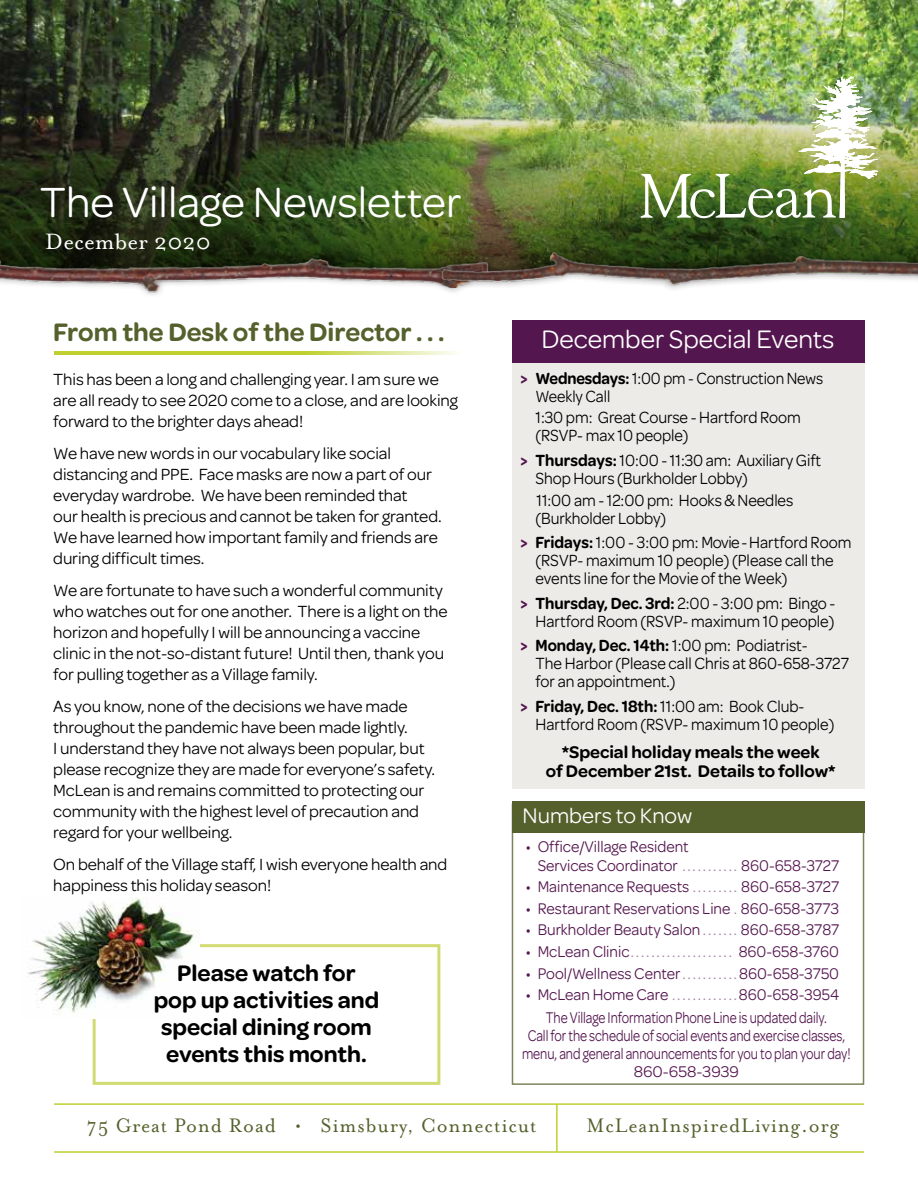
<style>
.page{position:relative;width:918px;height:1188px;background:#fff}
.page>*{position:absolute;margin:0;border:0;box-sizing:border-box;transform-origin:0 0}
.t1{font:45px "Omnes";color:#fff}
.t2{font:600 27px "Omnes";color:#54612c}
.t3{font:27px "Omnes";color:#fff}
.t4{font:25.5px "Mrs Eaves OT";color:#fff}
.t5{font:600 24px/27px "Omnes";color:#000;text-align:center}
.t6{font:22.5px "Mrs Eaves OT";letter-spacing:.04em;color:#54612c}
.t7{font:22.5px "Omnes";color:#fff}
.t8{font:600 18px/19.5px "Omnes";color:#000;text-align:center}
.t9{font:17.25px/21px "Omnes";letter-spacing:-.005em;color:#000}
.t10{font:17.25px/18px "Omnes";letter-spacing:-.005em;color:#000;scale:.93 1}
.t11{font:17.25px/18px "Omnes";letter-spacing:-.005em;color:#000;scale:.91 1}
.t12{font:16.5px/18.3px "Omnes";color:#54164f;scale:.95 1}
.t13{font:16.5px/18px "Omnes";color:#54164f;text-align:center;scale:.8 1}
.s1{font-weight:600;color:#54164f}
.s2{font-weight:600}
.s3{color:#aa8aa7}
</style>
<div class="page">
<img style="left:0;top:0;width:918px;height:88px">
<img style="left:0;top:88px;width:918px;height:157px">
<img style="left:0;top:239px;width:538px;height:56px">
<div style="left:433px;top:245px;width:485px;height:48px;background:#fff"></div>
<img style="left:399px;top:245px;width:519px;height:44px">
<img style="left:641px;top:76px;width:239px;height:142px">
<svg style="left:54px;top:351px;width:402px;height:4px;background:#cad854"></svg>
<hr style="left:54px;top:1103px;width:810px;height:2px;background:#bfd030">
<hr style="left:54px;top:1151px;width:810px;height:2px;background:#bfd030">
<hr style="left:556px;top:1104px;width:2px;height:48px;background:#bfd030">
<div style="left:512px;top:363px;width:352px;height:425px;background:#edebe8"></div>
<div style="left:512px;top:320px;width:352px;height:42px;background:#54164f"></div>
<div style="left:512px;top:803px;width:352px;height:282px;border:2px solid #7c8359"></div>
<div style="left:512px;top:801px;width:352px;height:32px;background:#54612c"></div>
<div style="left:93px;top:944px;width:347px;height:141px;border:3px solid #d1db72"></div>
<img style="left:27px;top:897px;width:172px;height:121px">
<h1 class="t1" style="left:40px;top:177px;width:423px">The Village Newsletter</h1>
<h3 class="t4" style="left:45px;top:227px;width:167px">December 2020</h3>
<h2 class="t2" style="left:53px;top:317px;width:393px">From the Desk of the Director . . .</h2>
<p class="t9" style="left:53px;top:369px;width:406px">This has been a long and challenging year. I am sure we are all ready to see 2020 come to a close, and are looking forward to the brighter days ahead!</p>
<p class="t9" style="left:53px;top:443px;width:390px">We have new words in our vocabulary like social distancing and PPE. Face masks are now a part of our everyday wardrobe. We have been reminded that<br>our health is precious and cannot be taken for granted.<br>We have learned how important family and friends are during difficult times.</p>
<p class="t9" style="left:53px;top:580px;width:396px">We are fortunate to have such a wonderful community who watches out for one another. There is a light on the horizon and hopefully I will be announcing a vaccine clinic in the not-so-distant future! Until then, thank you for pulling together as a Village family.</p>
<p class="t9" style="left:53px;top:696px;width:383px">As you know, none of the decisions we have made throughout the pandemic have been made lightly.<br>I understand they have not always been popular, but please recognize they are made for everyone’s safety.<br>McLean is and remains committed to protecting our community with the highest level of precaution and regard for your wellbeing.</p>
<p class="t9" style="left:53px;top:853px;width:396px">On behalf of the Village staff, I wish everyone health and happiness this holiday season!</p>
<h3 class="t5" style="left:154px;top:960px;width:227px">Please watch for pop up activities and special dining room events this month.</h3>
<h2 class="t3" style="left:542px;top:324px;width:294px">December Special Events</h2>
<p class="t11" style="left:536px;top:369px;width:318px;text-indent:-15px"><span class="s1">&gt;</span> <span class="s2">Wednesdays:</span> 1:00 pm - Construction News<br>Weekly Call</p>
<p class="t10" style="left:536px;top:409px;width:287px">1:30 pm: Great Course - Hartford Room (RSVP- max 10 people)</p>
<p class="t10" style="left:536px;top:451px;width:309px;text-indent:-15px"><span class="s1">&gt;</span> <span class="s2">Thursdays:</span> 10:00 - 11:30 am: Auxiliary Gift<br>Shop Hours (Burkholder Lobby)</p>
<p class="t10" style="left:536px;top:491px;width:279px">11:00 am - 12:00 pm: Hooks &amp; Needles (Burkholder Lobby)</p>
<p class="t10" style="left:536px;top:533px;width:341px;text-indent:-15px"><span class="s1">&gt;</span> <span class="s2">Fridays:</span> 1:00 - 3:00 pm: Movie - Hartford Room (RSVP- maximum 10 people) (Please call the events line for the Movie of the Week)</p>
<p class="t10" style="left:521px;top:594px;width:340px;text-align:right"><span class="s1">&gt;</span> <span class="s2">Thursday, Dec. 3rd:</span> 2:00 - 3:00 pm: Bingo -<br>Hartford Room (RSVP- maximum 10 people)</p>
<p class="t10" style="left:536px;top:636px;width:339px;text-indent:-15px"><span class="s1">&gt;</span> <span class="s2">Monday, Dec. 14th:</span> 1:00 pm: Podiatrist-<br>The Harbor (Please call Chris at 860-658-3727 for an appointment.)</p>
<p class="t10" style="left:536px;top:697px;width:323px;text-indent:-15px"><span class="s1">&gt;</span> <span class="s2">Friday, Dec. 18th:</span> 11:00 am: Book Club-<br>Hartford Room (RSVP- maximum 10 people)</p>
<p class="t8" style="left:546px;top:742px;width:291px">*Special holiday meals the week<br>of December 21st. Details to follow*</p>
<h3 class="t7" style="left:523px;top:803px;width:171px">Numbers to Know</h3>
<p class="t12" style="left:538px;top:838px;width:319px;text-indent:-12px">• Office/Village Resident<br>Services Coordinator <span class="s3">...........</span> 860-658-3727</p>
<p class="t12" style="left:526px;top:878px;width:331px">• Maintenance Requests <span class="s3">.........</span> 860-658-3727</p>
<p class="t12" style="left:526px;top:899px;width:331px">• Restaurant Reservations Line <span class="s3">.</span> 860-658-3773</p>
<p class="t12" style="left:526px;top:921px;width:332px">• Burkholder Beauty Salon <span class="s3">.......</span> 860-658-3787</p>
<p class="t12" style="left:526px;top:943px;width:331px">• McLeanClinic<span class="s3">....................</span> 860-658-3760</p>
<p class="t12" style="left:526px;top:964px;width:331px">• Pool/Wellness Center<span class="s3">...........</span>860-658-3750</p>
<p class="t12" style="left:526px;top:986px;width:331px">• McLean Home Care <span class="s3">.............</span>860-658-3954</p>
<p class="t13" style="left:522px;top:1008px;width:412px">The Village Information Phone Line is updated daily.<br>Call for the schedule of social events and exercise classes, menu, and general announcements for you to plan your day!<br>860-658-3939</p>
<h3 class="t6" style="left:87px;top:1113px;width:452px">75 Great Pond Road • Simsbury, Connecticut</h3>
<h3 class="t6" style="left:587px;top:1113px;width:254px">McLeanInspiredLiving.org</h3>
</div>
